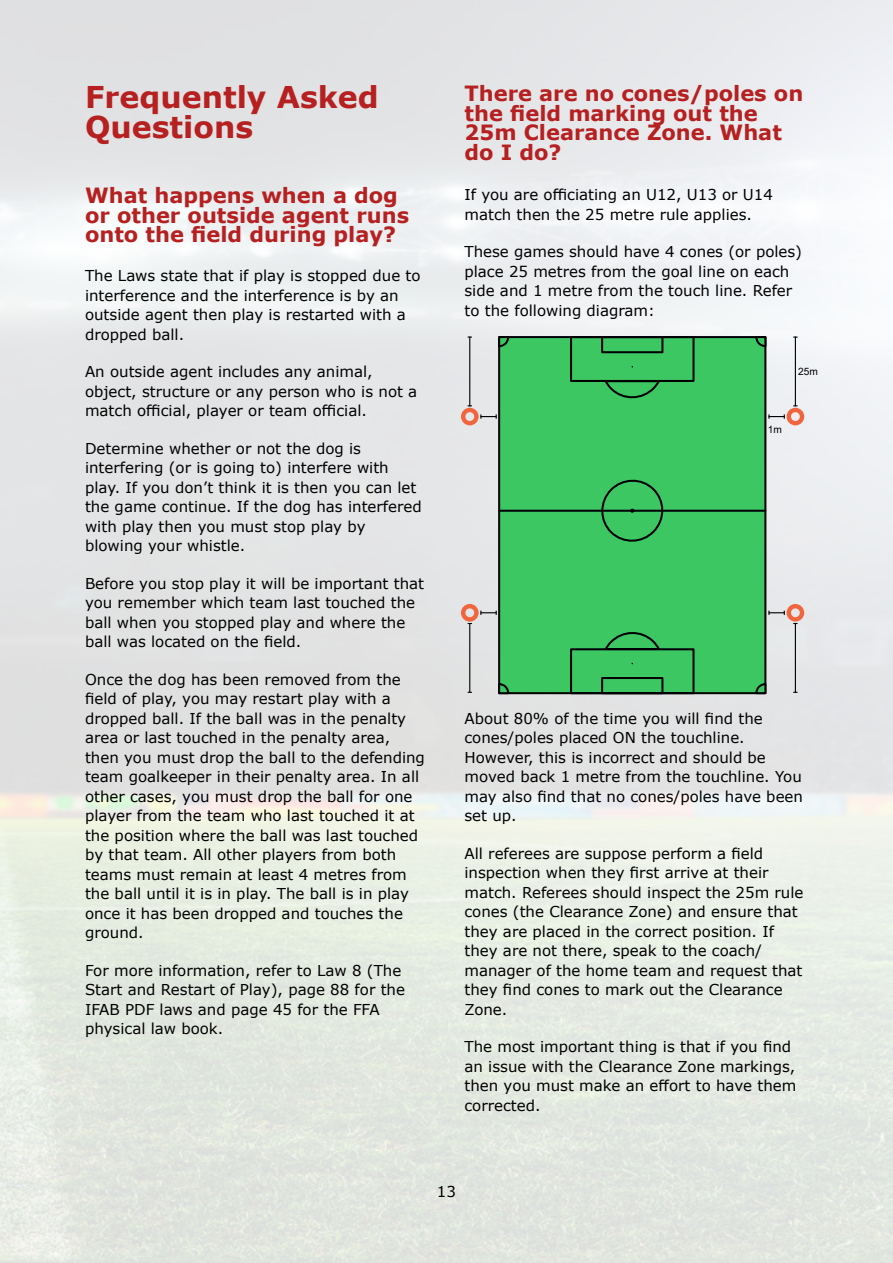
<style>
.page{position:relative;width:893px;height:1263px;background:#fff}
.page>*{position:absolute;margin:0;border:0;box-sizing:border-box;transform-origin:0 0}
.t1{font:700 30px/30px "Verdana";color:#b62020}
.t2{font:700 21px/19.5px "Verdana";color:#b62020}
.t3{font:15px/19.5px "Verdana";color:#000}
.t4{font:10.2px "Arial";color:#000}
</style>
<div class="page">
<img style="left:0;top:0;width:893px;height:1263px">
<div style="left:498px;top:336px;width:268px;height:358px;background:#3dc763;border:2px solid #000"></div>
<hr style="left:499px;top:510px;width:266px;height:2px;background:#000">
<svg style="left:597px;top:479px;width:71px;height:63px"></svg>
<svg style="left:754px;top:335px;width:13px;height:13px"></svg>
<svg style="left:497px;top:335px;width:13px;height:13px"></svg>
<div style="left:570px;top:648px;width:124px;height:46px;border:2px solid #000"></div>
<svg style="left:603px;top:632px;width:59px;height:19px"></svg>
<div style="left:601px;top:677px;width:62px;height:17px;border:2px solid #000"></div>
<div style="left:570px;top:336px;width:124px;height:46px;border:2px solid #000"></div>
<svg style="left:602px;top:379px;width:60px;height:20px"></svg>
<div style="left:601px;top:336px;width:62px;height:17px;border:2px solid #000"></div>
<svg style="left:497px;top:682px;width:13px;height:13px"></svg>
<svg style="left:754px;top:682px;width:13px;height:13px"></svg>
<hr style="left:795px;top:337px;width:1px;height:69px;background:#000">
<svg style="left:768px;top:405px;width:36px;height:20px"></svg>
<hr style="left:469px;top:337px;width:1px;height:69px;background:#000">
<svg style="left:461px;top:405px;width:36px;height:20px"></svg>
<hr style="left:469px;top:623px;width:1px;height:69px;background:#000">
<svg style="left:461px;top:604px;width:36px;height:20px"></svg>
<hr style="left:795px;top:623px;width:1px;height:69px;background:#000">
<svg style="left:768px;top:604px;width:36px;height:20px"></svg>
<h1 class="t1" style="left:85px;top:84px;width:295px">Frequently Asked<br>Questions</h1>
<h2 class="t2" style="left:85px;top:188px;width:326px">What happens when a dog or other outside agent runs onto the field during play?</h2>
<p class="t3" style="left:85px;top:267px;width:337px">The Laws state that if play is stopped due to interference and the interference is by an outside agent then play is restarted with a dropped ball.</p>
<p class="t3" style="left:85px;top:363px;width:334px">An outside agent includes any animal, object, structure or any person who is not a match official, player or team official.</p>
<p class="t3" style="left:85px;top:440px;width:338px">Determine whether or not the dog is interfering (or is going to) interfere with play. If you don’t think it is then you can let the game continue. If the dog has interfered with play then you must stop play by blowing your whistle.</p>
<p class="t3" style="left:85px;top:575px;width:341px">Before you stop play it will be important that you remember which team last touched the ball when you stopped play and where the ball was located on the field.</p>
<p class="t3" style="left:85px;top:671px;width:341px">Once the dog has been removed from the field of play, you may restart play with a dropped ball. If the ball was in the penalty area or last touched in the penalty area, then you must drop the ball to the defending team goalkeeper in their penalty area. In all other cases, you must drop the ball for one player from the team who last touched it at the position where the ball was last touched by that team. All other players from both teams must remain at least 4 metres from the ball until it is in play. The ball is in play once it has been dropped and touches the ground.</p>
<p class="t3" style="left:85px;top:962px;width:321px">For more information, refer to Law 8 (The Start and Restart of Play), page 88 for the IFAB PDF laws and page 45 for the FFA physical law book.</p>
<h2 class="t2" style="left:464px;top:85px;width:340px">There are no cones/poles on the field marking out the<br>25m Clearance Zone. What do I do?</h2>
<p class="t3" style="left:464px;top:186px;width:310px">If you are officiating an U12, U13 or U14 match then the 25 metre rule applies.</p>
<p class="t3" style="left:464px;top:243px;width:339px">These games should have 4 cones (or poles) place 25 metres from the goal line on each side and 1 metre from the touch line. Refer to the following diagram:</p>
<p class="t4" style="left:798px;top:368px;width:21px">25m</p>
<p class="t4" style="left:768px;top:425px;width:16px">1m</p>
<p class="t3" style="left:464px;top:710px;width:340px">About 80% of the time you will find the cones/poles placed ON the touchline.<br>However, this is incorrect and should be moved back 1 metre from the touchline. You may also find that no cones/poles have been set up.</p>
<p class="t3" style="left:464px;top:845px;width:340px">All referees are suppose perform a field inspection when they first arrive at their match. Referees should inspect the 25m rule cones (the Clearance Zone) and ensure that they are placed in the correct position. If they are not there, speak to the coach/ manager of the home team and request that they find cones to mark out the Clearance Zone.</p>
<p class="t3" style="left:464px;top:1038px;width:333px">The most important thing is that if you find an issue with the Clearance Zone markings, then you must make an effort to have them corrected.</p>
<p class="t3" style="left:437px;top:1183px;width:21px">13</p>
</div>
